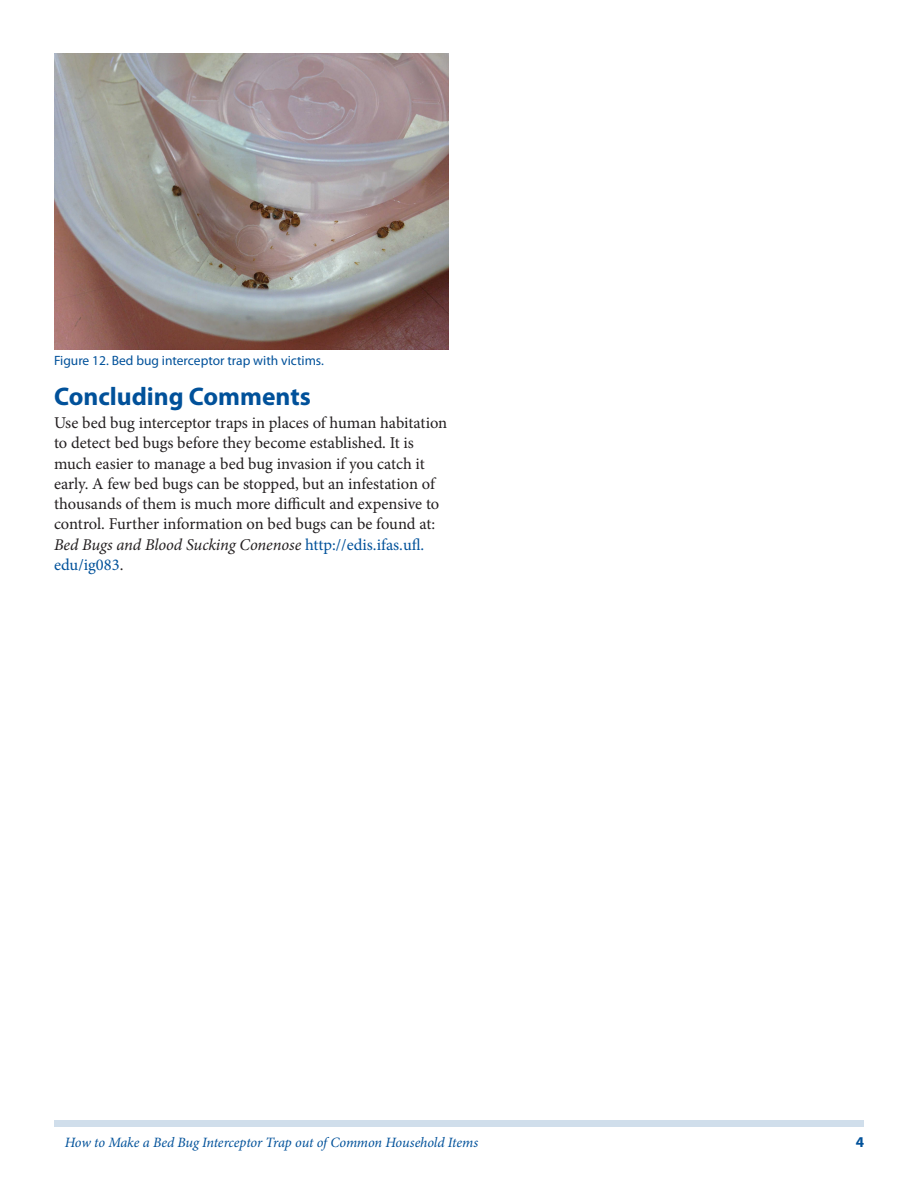
<style>
.page{position:relative;width:918px;height:1188px;background:#fff}
.page>*{position:absolute;margin:0;border:0;box-sizing:border-box;transform-origin:0 0}
.SectionHeading0{font:700 25.5px "Myriad Pro";color:#01519a}
.Paragraph{font:16.5px/20.2px "Minion Pro";letter-spacing:-.005em;color:#231f20}
.t1{font:700 15px "Myriad Pro";color:#01519a}
.RunningTitleItalics{font:italic 14.25px "Minion Pro";letter-spacing:-.01em;color:#01519a}
.FigureCaption{font:13.5px "Myriad Pro";color:#01519a}
.s1{font-style:italic}
.s2{color:#01519a}
</style>
<div class="page">
<div style="left:54px;top:1120px;width:810px;height:7px;background:#d0deeb"></div>
<img style="left:54px;top:54px;width:394px;height:296px">
<p class="FigureCaption" style="left:54px;top:352px;width:271px">Figure 12. Bed bug interceptor trap with victims.</p>
<p class="SectionHeading0" style="left:54px;top:379px;width:258px">Concluding Comments</p>
<p class="Paragraph" style="left:54px;top:413px;width:395px">Use bed bug interceptor traps in places of human habitation to detect bed bugs before they become established. It is much easier to manage a bed bug invasion if you catch it early. A few bed bugs can be stopped, but an infestation of thousands of them is much more difficult and expensive to control. Further information on bed bugs can be found at:<br><span class="s1">Bed Bugs and Blood Sucking Conenose</span> <span class="s2">http://edis.ifas.ufl. edu/ig083</span>.</p>
<p class="RunningTitleItalics" style="left:65px;top:1133px;width:415px">How to Make a Bed Bug Interceptor Trap out of Common Household Items</p>
<p class="t1" style="left:856px;top:1133px;width:10px">4</p>
</div>
